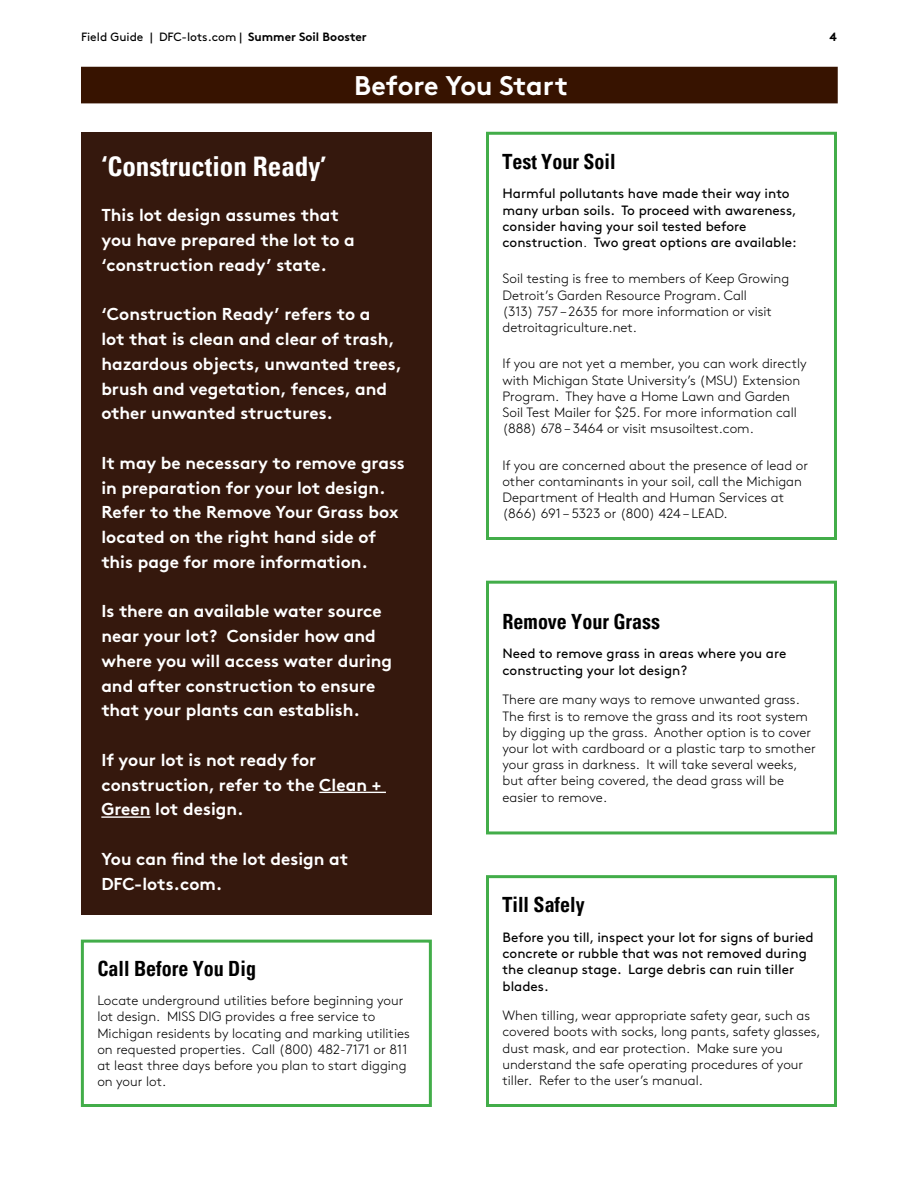
<style>
.page{position:relative;width:918px;height:1188px;background:#fff}
.page>*{position:absolute;margin:0;border:0;box-sizing:border-box;transform-origin:0 0}
.t1{font:700 condensed 27px "Univers";color:#fff}
.t2{font:700 27px "Brown Pro";letter-spacing:-.005em;color:#fff}
.t3{font:700 condensed 21px "Univers";color:#000;scale:.95 1}
.t4{font:700 17.25px/24.8px "Brown Pro";color:#fff}
.t5{font:300 13.5px/16.2px "Brown Pro";color:#000}
.t6{font:13.5px/16.2px "Brown Pro";color:#000}
.t7{font:12px "Brown Pro";color:#000}
.t8{font:700 12px "Brown Pro";color:#000}
.s1{font-weight:700}
.s2{font-weight:300}
</style>
<div class="page">
<div style="left:81px;top:67px;width:757px;height:36px;background:#371300"></div>
<div style="left:81px;top:132px;width:351px;height:783px;background:#35180d"></div>
<hr style="left:319px;top:792px;width:67px;height:1px;background:#fff">
<hr style="left:101px;top:816px;width:50px;height:2px;background:#fff">
<div style="left:81px;top:940px;width:351px;height:167px;border:3px solid #42ad49"></div>
<div style="left:486px;top:132px;width:351px;height:408px;border:3px solid #42ad49"></div>
<div style="left:486px;top:581px;width:351px;height:253px;border:3px solid #42ad49"></div>
<div style="left:486px;top:875px;width:351px;height:232px;border:3px solid #42ad49"></div>
<p class="t7" style="left:81px;top:28px;width:287px">Field Guide | DFC-lots.com | <span class="s1">Summer Soil Booster</span></p>
<p class="t8" style="left:830px;top:27px;width:9px">4</p>
<h1 class="t2" style="left:354px;top:64px;width:216px">Before You Start</h1>
<h1 class="t1" style="left:101px;top:150px;width:226px">‘Construction Ready’</h1>
<p class="t4" style="left:101px;top:201px;width:255px">This lot design assumes that you have prepared the lot to a ‘construction ready’ state.</p>
<p class="t4" style="left:101px;top:300px;width:302px">‘Construction Ready’ refers to a<br>lot that is clean and clear of trash, hazardous objects, unwanted trees, brush and vegetation, fences, and other unwanted structures.</p>
<p class="t4" style="left:101px;top:449px;width:305px">It may be necessary to remove grass in preparation for your lot design.<br>Refer to the Remove Your Grass box located on the right hand side of this page for more information.</p>
<p class="t4" style="left:101px;top:597px;width:292px">Is there an available water source near your lot? Consider how and where you will access water during and after construction to ensure that your plants can establish.</p>
<p class="t4" style="left:101px;top:746px;width:281px">If your lot is not ready for construction, refer to the Clean +<br>Green lot design.</p>
<p class="t4" style="left:101px;top:845px;width:249px">You can find the lot design at<br>DFC-lots.com.</p>
<h2 class="t3" style="left:97px;top:955px;width:169px">Call Before You Dig</h2>
<p class="t5" style="left:97px;top:992px;width:314px">Locate underground utilities before beginning your lot design. MISS DIG provides a free service to Michigan residents by locating and marking utilities on requested properties. Call (800) 482-7171 or 811 at least three days before you plan to start digging on your lot.</p>
<h2 class="t3" style="left:502px;top:148px;width:121px">Test Your Soil</h2>
<p class="t6" style="left:502px;top:184px;width:296px">Harmful pollutants have made their way into many urban soils. To proceed with awareness, consider having your soil tested before construction<span class="s2">.</span> Two great options are available:</p>
<p class="t5" style="left:502px;top:270px;width:288px">Soil testing is free to members of Keep Growing Detroit’s Garden Resource Program. Call<br>(313) 757 – 2635 for more information or visit detroitagriculture.net.</p>
<p class="t5" style="left:502px;top:355px;width:306px">If you are not yet a member, you can work directly with Michigan State University’s (MSU) Extension Program. They have a Home Lawn and Garden Soil Test Mailer for $25. For more information call (888) 678 – 3464 or visit msusoiltest.com.</p>
<p class="t5" style="left:502px;top:456px;width:307px">If you are concerned about the presence of lead or other contaminants in your soil, call the Michigan Department of Health and Human Services at (866) 691 – 5323 or (800) 424 – LEAD.</p>
<h2 class="t3" style="left:502px;top:608px;width:167px">Remove Your Grass</h2>
<p class="t6" style="left:502px;top:645px;width:285px">Need to remove grass in areas where you are constructing your lot design?</p>
<p class="t5" style="left:502px;top:691px;width:315px">There are many ways to remove unwanted grass.<br>The first is to remove the grass and its root system by digging up the grass. Another option is to cover your lot with cardboard or a plastic tarp to smother your grass in darkness. It will take several weeks, but after being covered, the dead grass will be easier to remove.</p>
<h2 class="t3" style="left:502px;top:892px;width:88px">Till Safely</h2>
<p class="t6" style="left:502px;top:928px;width:313px">Before you till, inspect your lot for signs of buried concrete or rubble that was not removed during the cleanup stage. Large debris can ruin tiller blades.</p>
<p class="t5" style="left:502px;top:1007px;width:320px">When tilling, wear appropriate safety gear, such as covered boots with socks, long pants, safety glasses, dust mask, and ear protection. Make sure you understand the safe operating procedures of your tiller. Refer to the user’s manual.</p>
</div>
